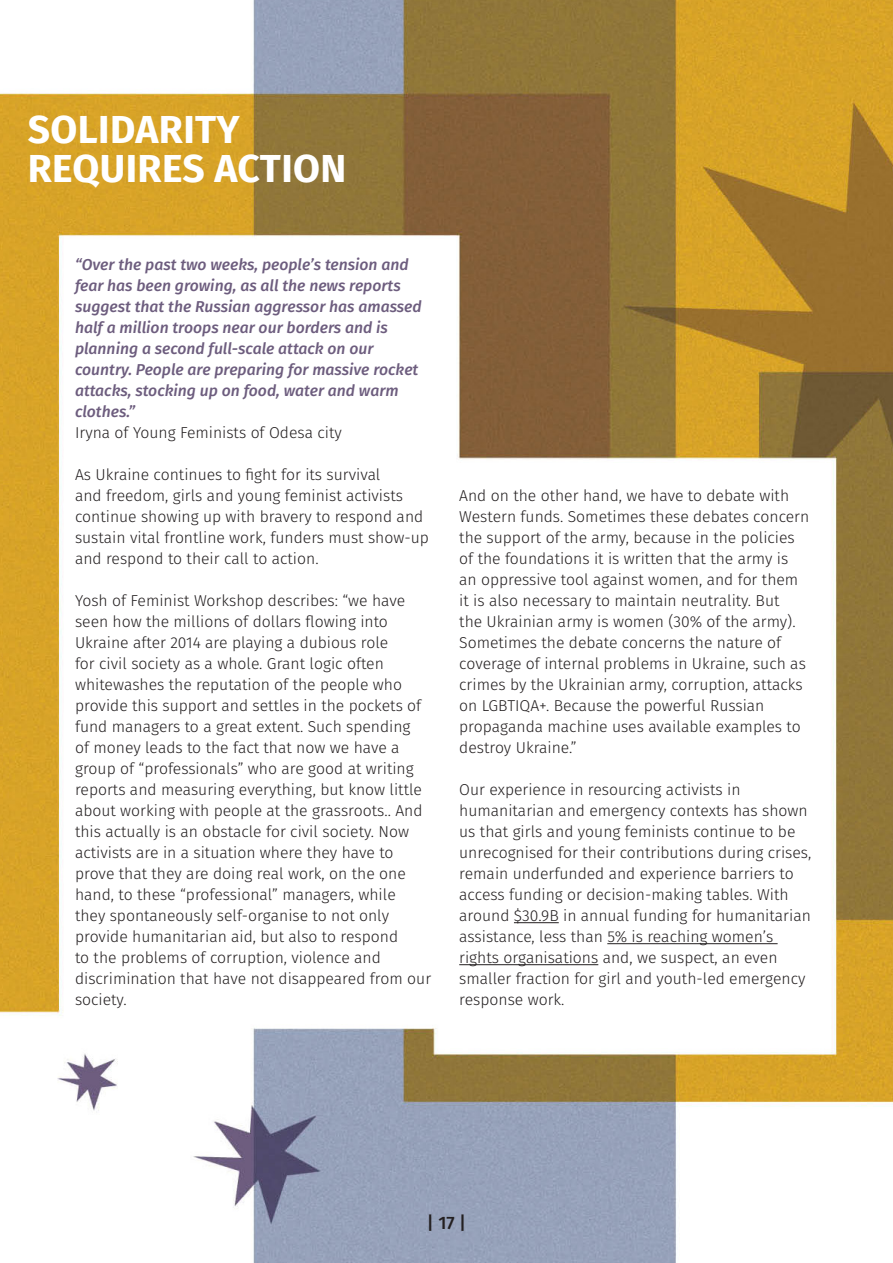
<style>
.page{position:relative;width:893px;height:1263px;background:#fff}
.page>*{position:absolute;margin:0;border:0;box-sizing:border-box;transform-origin:0 0}
._4__SUB-HEADLINE__26{font:700 39px/39px "Fira Sans";letter-spacing:.01em;color:#fff}
.t1{font:500 18px "Fira Sans";color:#231f20}
._1__Body_Text__main{font:300 15.75px/21px "Fira Sans";color:#231f20}
._1__quote_italic{font:italic 500 15.75px/21px "Fira Sans";color:#6d5d7e}
</style>
<div class="page">
<img style="left:0;top:0;width:893px;height:1263px">
<hr style="left:514px;top:922px;width:45px;height:1px;background:#231f20">
<hr style="left:607px;top:943px;width:171px;height:1px;background:#231f20">
<hr style="left:459px;top:964px;width:139px;height:1px;background:#231f20">
<p class="_4__SUB-HEADLINE__26" style="left:28px;top:107px;width:320px">SOLIDARITY<br>REQUIRES ACTION</p>
<p class="_1__quote_italic" style="left:75px;top:253px;width:348px">“Over the past two weeks, people’s tension and fear has been growing, as all the news reports suggest that the Russian aggressor has amassed half a million troops near our borders and is planning a second full-scale attack on our country. People are preparing for massive rocket attacks, stocking up on food, water and warm clothes.”</p>
<p class="_1__Body_Text__main" style="left:75px;top:422px;width:268px">Iryna of Young Feminists of Odesa city</p>
<p class="_1__Body_Text__main" style="left:75px;top:464px;width:355px">As Ukraine continues to fight for its survival<br>and freedom, girls and young feminist activists continue showing up with bravery to respond and sustain vital frontline work, funders must show-up and respond to their call to action.</p>
<p class="_1__Body_Text__main" style="left:75px;top:590px;width:358px">Yosh of Feminist Workshop describes: “we have seen how the millions of dollars flowing into Ukraine after 2014 are playing a dubious role<br>for civil society as a whole. Grant logic often whitewashes the reputation of the people who provide this support and settles in the pockets of fund managers to a great extent. Such spending<br>of money leads to the fact that now we have a group of “professionals” who are good at writing reports and measuring everything, but know little about working with people at the grassroots.. And this actually is an obstacle for civil society. Now activists are in a situation where they have to prove that they are doing real work, on the one hand, to these “professional” managers, while<br>they spontaneously self-organise to not only provide humanitarian aid, but also to respond<br>to the problems of corruption, violence and discrimination that have not disappeared from our society.</p>
<p class="_1__Body_Text__main" style="left:459px;top:485px;width:352px">And on the other hand, we have to debate with Western funds. Sometimes these debates concern the support of the army, because in the policies of the foundations it is written that the army is an oppressive tool against women, and for them it is also necessary to maintain neutrality. But<br>the Ukrainian army is women (30% of the army).<br>Sometimes the debate concerns the nature of coverage of internal problems in Ukraine, such as crimes by the Ukrainian army, corruption, attacks on LGBTIQA+. Because the powerful Russian propaganda machine uses available examples to destroy Ukraine.”</p>
<p class="_1__Body_Text__main" style="left:459px;top:779px;width:354px">Our experience in resourcing activists in humanitarian and emergency contexts has shown us that girls and young feminists continue to be unrecognised for their contributions during crises, remain underfunded and experience barriers to access funding or decision-making tables. With around $30.9B in annual funding for humanitarian assistance, less than 5% is reaching women’s rights organisations and, we suspect, an even smaller fraction for girl and youth-led emergency response work.</p>
<p class="t1" style="left:427px;top:1208px;width:41px">| 17 |</p>
</div>
